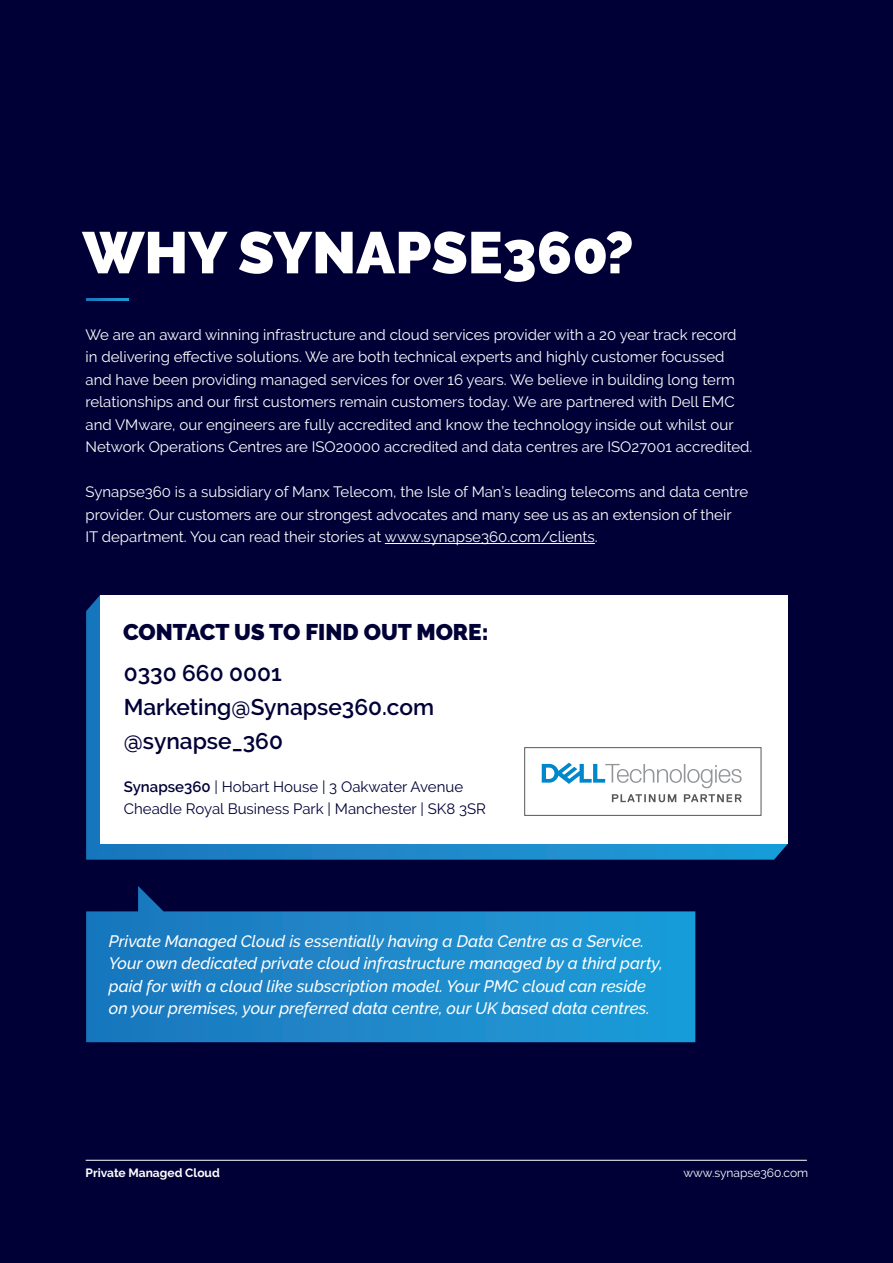
<style>
.page{position:relative;width:893px;height:1263px;background:#000037}
.page>*{position:absolute;margin:0;border:0;box-sizing:border-box;transform-origin:0 0}
.t1{font:900 58.5px "Raleway";color:#fff}
.t2{font:600 22.65px/34px "Raleway";color:#000037}
.t3{font:900 22.65px "Raleway";color:#000037}
.t4{font:italic 500 16.5px/22.5px "Raleway";color:#fff}
.t5{font:15px/22.5px "Raleway";color:#fff}
.t6{font:15px/22.5px "Raleway";color:#000037}
.t7{font:700 12px "Raleway";color:#fff}
.t8{font:12px "Raleway";color:#fff}
.s1{font-weight:600}
</style>
<div class="page">
<hr style="left:86px;top:1160px;width:721px;height:1px;background:#fff">
<hr style="left:385px;top:543px;width:210px;height:1px;background:#fff">
<svg style="left:86px;top:595px;width:702px;height:265px;background:#1980c2"></svg>
<div style="left:100px;top:595px;width:688px;height:249px;background:#fff"></div>
<svg style="left:86px;top:298px;width:43px;height:2px"></svg>
<svg style="left:86px;top:886px;width:609px;height:156px"></svg>
<div style="left:524px;top:747px;width:237px;height:69px;background:#fff;border:1px solid #57585a"></div>
<svg style="left:612px;top:794px;width:64px;height:8px"></svg>
<svg style="left:684px;top:794px;width:57px;height:8px"></svg>
<svg style="left:542px;top:763px;width:200px;height:25px"></svg>
<h1 class="t1" style="left:82px;top:219px;width:553px">WHY SYNAPSE360?</h1>
<p class="t5" style="left:86px;top:323px;width:668px">We are an award winning infrastructure and cloud services provider with a 20 year track record<br>in delivering effective solutions. We are both technical experts and highly customer focussed and have been providing managed services for over 16 years. We believe in building long term relationships and our first customers remain customers today. We are partnered with Dell EMC and VMware, our engineers are fully accredited and know the technology inside out whilst our Network Operations Centres are ISO20000 accredited and data centres are ISO27001 accredited.</p>
<p class="t5" style="left:86px;top:481px;width:664px">Synapse360 is a subsidiary of Manx Telecom, the Isle of Man’s leading telecoms and data centre provider. Our customers are our strongest advocates and many see us as an extension of their<br>IT department. You can read their stories at www.synapse360.com/clients.</p>
<h2 class="t3" style="left:123px;top:619px;width:367px">CONTACT US TO FIND OUT MORE:</h2>
<h2 class="t2" style="left:124px;top:656px;width:312px">0330 660 0001<br>Marketing@Synapse360.com @synapse_360</h2>
<p class="t6" style="left:124px;top:775px;width:364px"><span class="s1">Synapse360</span> | Hobart House | 3 Oakwater Avenue<br>Cheadle Royal Business Park | Manchester | SK8 3SR</p>
<p class="t4" style="left:109px;top:930px;width:555px">Private Managed Cloud is essentially having a Data Centre as a Service.<br>Your own dedicated private cloud infrastructure managed by a third party, paid for with a cloud like subscription model. Your PMC cloud can reside on your premises, your preferred data centre, our UK based data centres.</p>
<p class="t7" style="left:86px;top:1166px;width:136px">Private Managed Cloud</p>
<p class="t8" style="left:683px;top:1166px;width:126px">www.synapse360.com</p>
</div>
